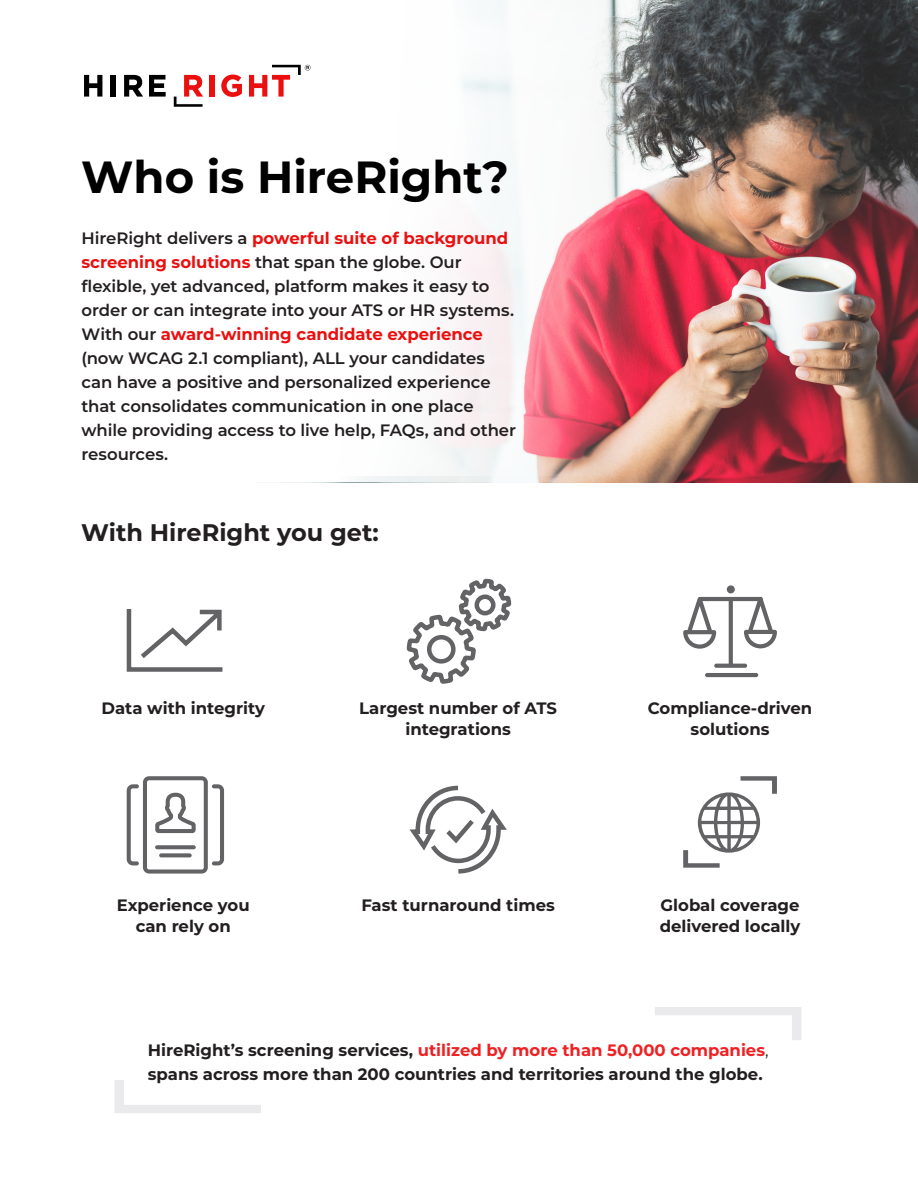
<style>
.page{position:relative;width:918px;height:1188px;background:#fff}
.page>*{position:absolute;margin:0;border:0;box-sizing:border-box;transform-origin:0 0}
.t1{font:700 45px "Montserrat";color:#000}
.t2{font:700 24px "Montserrat";color:#231f20}
.t3{font:600 16.5px/24px "Montserrat";letter-spacing:-.005em;color:#231f20}
.t4{font:700 16.5px/21px "Montserrat";color:#231f20;text-align:center}
.s1{font-weight:700;color:#ea1010}
.s2{color:#ee2123}
.s3{font-weight:400}
</style>
<div class="page">
<img style="left:777px;top:0;width:141px;height:482px">
<svg style="left:214px;top:0;width:563px;height:476px"></svg>
<svg style="left:84px;top:75px;width:18px;height:22px"></svg>
<div style="left:111px;top:75px;width:5px;height:22px;background:#000"></div>
<svg style="left:124px;top:75px;width:19px;height:22px"></svg>
<svg style="left:149px;top:75px;width:17px;height:22px"></svg>
<svg style="left:174px;top:75px;width:29px;height:32px"></svg>
<div style="left:209px;top:75px;width:5px;height:22px;background:#eb0f0f"></div>
<svg style="left:221px;top:75px;width:21px;height:22px"></svg>
<svg style="left:249px;top:65px;width:61px;height:32px"></svg>
<svg style="left:126px;top:609px;width:97px;height:63px"></svg>
<hr style="left:698px;top:597px;width:65px;height:4px;background:#636366;border-radius:2px">
<svg style="left:729px;top:597px;width:4px;height:69px"></svg>
<svg style="left:714px;top:664px;width:33px;height:4px"></svg>
<hr style="left:705px;top:673px;width:53px;height:4px;background:#636366;border-radius:2px">
<svg style="left:683px;top:597px;width:33px;height:52px"></svg>
<svg style="left:744px;top:597px;width:33px;height:51px"></svg>
<div style="left:727px;top:585px;width:8px;height:8px;background:#636366;border-radius:50%"></div>
<svg style="left:127px;top:776px;width:97px;height:98px"></svg>
<svg style="left:683px;top:776px;width:94px;height:92px"></svg>
<svg style="left:405px;top:440px;width:109px;height:434px"></svg>
<svg style="left:114px;top:1080px;width:147px;height:33px"></svg>
<svg style="left:655px;top:1007px;width:146px;height:33px"></svg>
<p class="t1" style="left:81px;top:145px;width:430px">Who is HireRight?</p>
<p class="t3" style="left:81px;top:225px;width:436px">HireRight delivers a <span class="s1">powerful suite of background screening solutions</span> that span the globe. Our flexible, yet advanced, platform makes it easy to order or can integrate into your ATS or HR systems.<br>With our <span class="s1">award-winning candidate experience </span>(now WCAG 2.1 compliant), ALL your candidates can have a positive and personalized experience that consolidates communication in one place while providing access to live help, FAQs, and other resources.</p>
<p class="t2" style="left:81px;top:515px;width:299px">With HireRight you get:</p>
<p class="t4" style="left:101px;top:696px;width:165px">Data with integrity</p>
<p class="t4" style="left:359px;top:696px;width:199px">Largest number of ATS integrations</p>
<p class="t4" style="left:648px;top:696px;width:166px">Compliance-driven solutions</p>
<p class="t4" style="left:117px;top:894px;width:134px">Experience you can rely on</p>
<p class="t4" style="left:361px;top:894px;width:195px">Fast turnaround times</p>
<p class="t4" style="left:660px;top:894px;width:142px;text-align:left">Global coverage delivered locally</p>
<p class="t4" style="left:148px;top:1037px;width:622px;line-height:24px;text-align:left">HireRight’s screening services, <span class="s2">utilized by more than 50,000 companies</span><span class="s3">, </span>spans across more than 200 countries and territories around the globe.</p>
</div>
